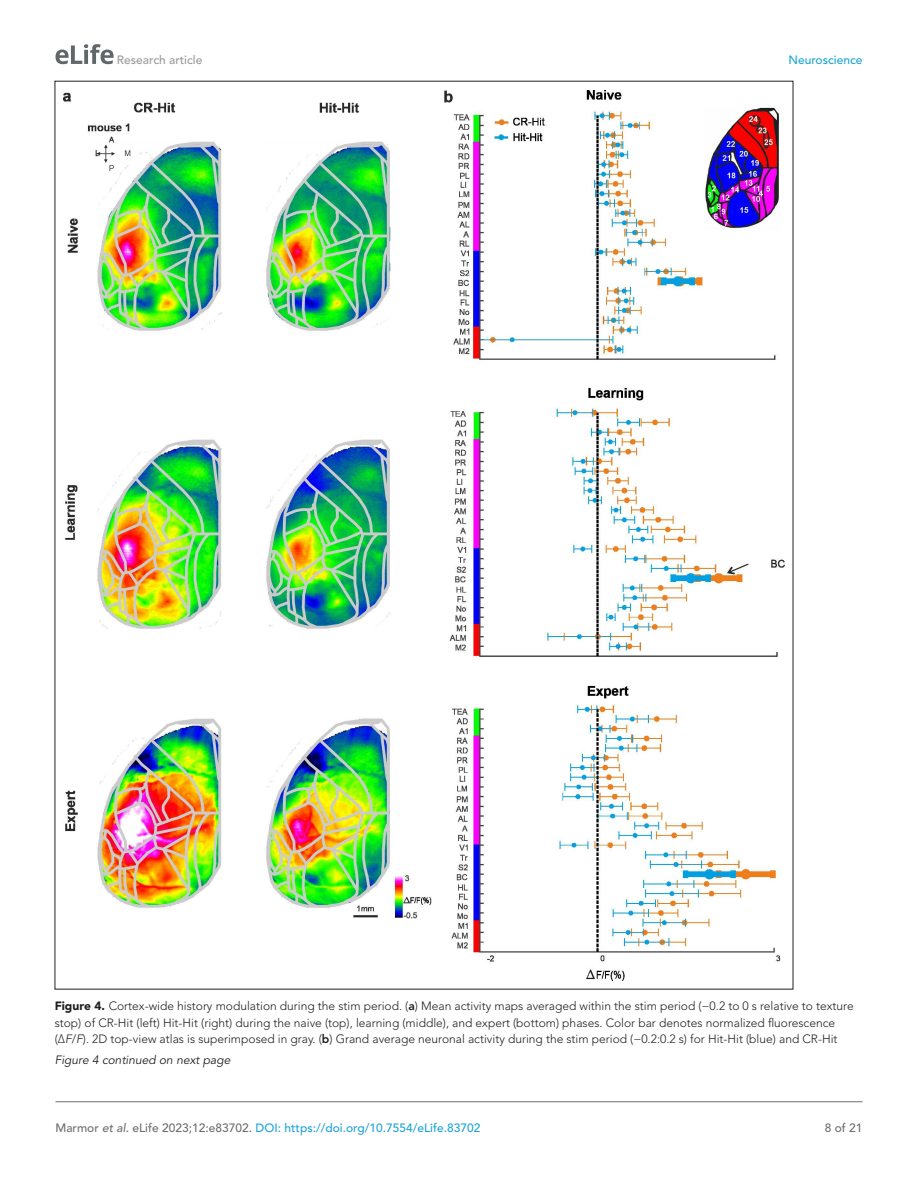
<style>
.page{position:relative;width:918px;height:1188px;background:#fff}
.page>*{position:absolute;margin:0;border:0;box-sizing:border-box;transform-origin:0 0}
.t1{font:300 12px/16.5px "Avenir LT Std";color:#231f20}
.t2{font:500 12px "Avenir LT Std";color:#1ea4d7}
.t3{font:italic 12px "Avenir LT Std";color:#231f20}
.t4{font:500 12px "Avenir LT Std";color:#9a9a9a}
.t5{font:500 12px "Avenir LT Std";color:#6e6e70}
.s1{font-weight:900}
.s2{font-weight:800}
.s3{font-style:italic}
.s4{color:#6e6e70}
.s5{font-style:italic;color:#6e6e70}
</style>
<div class="page">
<svg style="left:56px;top:44px;width:58px;height:20px"></svg>
<hr style="left:56px;top:1101px;width:806px;height:1px;background:#6e6e70">
<img style="left:64px;top:90px;width:720px;height:890px">
<p class="t4" style="left:117px;top:55px;width:87px">Research article</p>
<p class="t2" style="left:788px;top:55px;width:76px">Neuroscience</p>
<p class="t1" style="left:55px;top:999px;width:801px"><span class="s1">Figure 4.</span> Cortex- wide history modulation during the stim period. (<span class="s2">a</span>) Mean activity maps averaged within the stim period (−0.2 to 0 s relative to texture stop) of CR- Hit (left) Hit- Hit (right) during the naive (top), learning (middle), and expert (bottom) phases. Color bar denotes normalized fluorescence (∆<span class="s3">F</span>/<span class="s3">F</span>). 2D top- view atlas is superimposed in gray. (<span class="s2">b</span>) Grand average neuronal activity during the stim period (−0.2:0.2 s) for Hit- Hit (blue) and CR- Hit</p>
<p class="t3" style="left:55px;top:1055px;width:177px">Figure 4 continued on next page</p>
<p class="t2" style="left:56px;top:1123px;width:427px"><span class="s4">Marmor</span> <span class="s5">et al</span><span class="s4">. eLife 2023;12:e83702.</span> DOI: https://doi.org/10.7554/eLife.83702</p>
<p class="t5" style="left:825px;top:1123px;width:39px">8 of 21</p>
</div>
